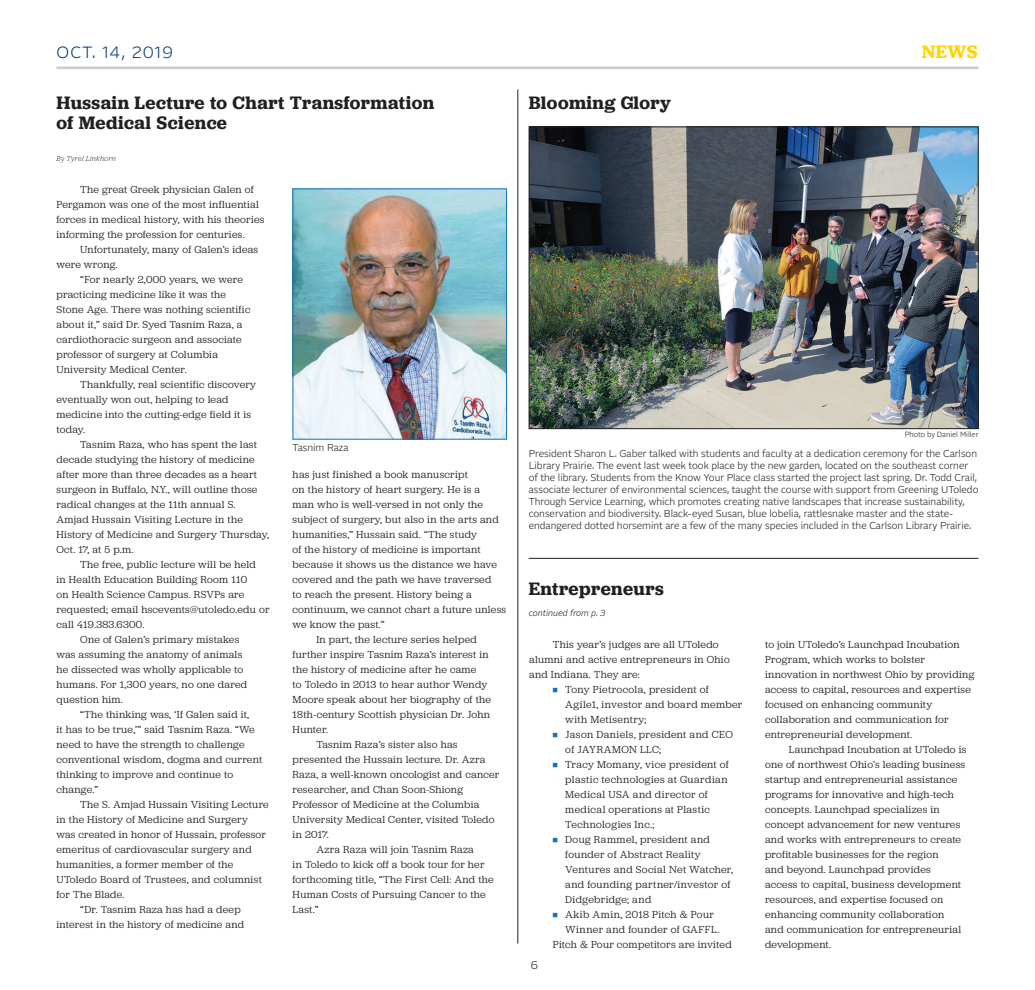
<style>
.page{position:relative;width:1035px;height:990px;background:#fff}
.page>*{position:absolute;margin:0;border:0;box-sizing:border-box;transform-origin:0 0}
.NEW_15_pt_headline{font:600 18.75px/20px "Jubilat";letter-spacing:.02em;color:#231f20}
.t1{font:600 18.75px "Jubilat";color:#fed503}
.t2{font:300 16.25px "Alrightv 2 Normal LP";letter-spacing:.075em;color:#013874}
.t3{font:300 11.25px "Alrightv 2 Normal";color:#231f20}
.NEW_text{font:10.62px/15px "Jubilat";letter-spacing:.03em;color:#231f20}
.NEW_cutline{font:300 10px/12px "Alrightv 2 Normal LP";color:#231f20}
.NEW_continued{font:italic 300 8.75px "Alrightv 2 Normal LP";color:#231f20}
.NEW_photo_credit{font:300 7.5px "Alrightv 2 Normal LP";color:#231f20}
.NEW_byline{font:italic 300 7.5px "Jubilat";letter-spacing:.02em;color:#231f20}
.s1{font-family:"Universal Newswith Comm Pi";font-size:8.75px;color:#1672ba}
</style>
<div class="page">
<hr style="left:56px;top:67px;width:923px;height:2px;background:#cbcbca">
<hr style="left:529px;top:558px;width:450px;height:1px;background:#231f20">
<hr style="left:518px;top:90px;width:1px;height:853px;background:#231f20">
<img style="left:531px;top:129px;width:446px;height:298px">
<div style="left:529px;top:127px;width:450px;height:302px;border:1px solid #231f20"></div>
<img style="left:295px;top:191px;width:210px;height:247px">
<div style="left:293px;top:189px;width:214px;height:251px;border:1px solid #1672ba"></div>
<p class="t2" style="left:56px;top:41px;width:118px">OCT. 14, 2019</p>
<p class="t1" style="left:922px;top:39px;width:57px">NEWS</p>
<p class="NEW_15_pt_headline" style="left:56px;top:92px;width:379px">Hussain Lecture to Chart Transformation of Medical Science</p>
<p class="NEW_byline" style="left:56px;top:154px;width:61px">By Tyrel Linkhorn</p>
<p class="NEW_text" style="left:56px;top:181px;width:210px;text-indent:24px">The great Greek physician Galen of Pergamon was one of the most influential forces in medical history, with his theories informing the profession for centuries.</p>
<p class="NEW_text" style="left:56px;top:241px;width:203px;text-indent:24px">Unfortunately, many of Galen’s ideas were wrong.</p>
<p class="NEW_text" style="left:56px;top:271px;width:195px;text-indent:24px">“For nearly 2,000 years, we were practicing medicine like it was the Stone Age. There was nothing scientific about it,” said Dr. Syed Tasnim Raza, a cardiothoracic surgeon and associate professor of surgery at Columbia University Medical Center.</p>
<p class="NEW_text" style="left:56px;top:376px;width:201px;text-indent:24px">Thankfully, real scientific discovery eventually won out, helping to lead medicine into the cutting-edge field it is today.</p>
<p class="NEW_text" style="left:56px;top:436px;width:214px;text-indent:24px">Tasnim Raza, who has spent the last decade studying the history of medicine after more than three decades as a heart surgeon in Buffalo, N.Y., will outline those radical changes at the 11th annual S.<br>Amjad Hussain Visiting Lecture in the History of Medicine and Surgery Thursday, Oct. 17, at 5 p.m.</p>
<p class="NEW_text" style="left:56px;top:556px;width:215px;text-indent:24px">The free, public lecture will be held<br>in Health Education Building Room 110<br>on Health Science Campus. RSVPs are requested; email hscevents@utoledo.edu or call 419.383.6300.</p>
<p class="NEW_text" style="left:56px;top:631px;width:192px;text-indent:24px">One of Galen’s primary mistakes was assuming the anatomy of animals he dissected was wholly applicable to humans. For 1,300 years, no one dared question him.</p>
<p class="NEW_text" style="left:56px;top:706px;width:207px;text-indent:24px">“The thinking was, ‘If Galen said it,<br>it has to be true,’” said Tasnim Raza. “We need to have the strength to challenge conventional wisdom, dogma and current thinking to improve and continue to change.”</p>
<p class="NEW_text" style="left:56px;top:796px;width:214px;text-indent:24px">The S. Amjad Hussain Visiting Lecture in the History of Medicine and Surgery was created in honor of Hussain, professor emeritus of cardiovascular surgery and humanities, a former member of the UToledo Board of Trustees, and columnist for The Blade.</p>
<p class="NEW_text" style="left:56px;top:901px;width:189px;text-indent:24px">“Dr. Tasnim Raza has had a deep interest in the history of medicine and</p>
<p class="NEW_15_pt_headline" style="left:529px;top:92px;width:144px">Blooming Glory</p>
<p class="NEW_photo_credit" style="left:905px;top:429px;width:75px">Photo by Daniel Miller</p>
<p class="NEW_cutline" style="left:293px;top:441px;width:57px">Tasnim Raza</p>
<p class="NEW_cutline" style="left:529px;top:447px;width:451px">President Sharon L. Gaber talked with students and faculty at a dedication ceremony for the Carlson Library Prairie. The event last week took place by the new garden, located on the southeast corner of the library. Students from the Know Your Place class started the project last spring. Dr. Todd Crail, associate lecturer of environmental sciences, taught the course with support from Greening UToledo Through Service Learning, which promotes creating native landscapes that increase sustainability, conservation and biodiversity. Black-eyed Susan, blue lobelia, rattlesnake master and the state&shy;endangered dotted horsemint are a few of the many species included in the Carlson Library Prairie.</p>
<p class="NEW_text" style="left:293px;top:466px;width:215px">has just finished a book manuscript<br>on the history of heart surgery. He is a<br>man who is well-versed in not only the subject of surgery, but also in the arts and humanities,” Hussain said. “The study<br>of the history of medicine is important because it shows us the distance we have covered and the path we have traversed<br>to reach the present. History being a continuum, we cannot chart a future unless we know the past.”</p>
<p class="NEW_text" style="left:293px;top:631px;width:200px;text-indent:24px">In part, the lecture series helped further inspire Tasnim Raza’s interest in the history of medicine after he came<br>to Toledo in 2013 to hear author Wendy Moore speak about her biography of the 18th-century Scottish physician Dr. John Hunter.</p>
<p class="NEW_text" style="left:293px;top:736px;width:208px;text-indent:24px">Tasnim Raza’s sister also has presented the Hussain lecture. Dr. Azra Raza, a well-known oncologist and cancer researcher, and Chan Soon-Shiong Professor of Medicine at the Columbia University Medical Center, visited Toledo in 2017.</p>
<p class="NEW_text" style="left:293px;top:841px;width:203px;text-indent:24px">Azra Raza will join Tasnim Raza<br>in Toledo to kick off a book tour for her forthcoming title, “The First Cell: And the<br>Human Costs of Pursuing Cancer to the<br>Last.”</p>
<p class="NEW_15_pt_headline" style="left:529px;top:578px;width:137px">Entrepreneurs</p>
<p class="NEW_continued" style="left:529px;top:607px;width:78px">continued from p. 3</p>
<p class="NEW_text" style="left:529px;top:636px;width:202px;text-indent:24px">This year’s judges are all UToledo alumni and active entrepreneurs in Ohio and Indiana. They are:</p>
<p class="NEW_text" style="left:565px;top:681px;width:179px;text-indent:-12px"><span class="s1">7</span> Tony Pietrocola, president of<br>Agile1, investor and board member with Metisentry;</p>
<p class="NEW_text" style="left:565px;top:726px;width:169px;text-indent:-12px"><span class="s1">7</span> Jason Daniels, president and CEO of JAYRAMON LLC;</p>
<p class="NEW_text" style="left:565px;top:756px;width:165px;text-indent:-12px"><span class="s1">7</span> Tracy Momany, vice president of plastic technologies at Guardian<br>Medical USA and director of medical operations at Plastic<br>Technologies Inc.;</p>
<p class="NEW_text" style="left:565px;top:831px;width:169px;text-indent:-12px"><span class="s1">7</span> Doug Rammel, president and founder of Abstract Reality<br>Ventures and Social Net Watcher, and founding partner/investor of<br>Didgebridge; and</p>
<p class="NEW_text" style="left:565px;top:906px;width:156px;text-indent:-12px"><span class="s1">7</span> Akib Amin, 2018 Pitch &amp; Pour<br>Winner and founder of GAFFL.</p>
<p class="NEW_text" style="left:553px;top:936px;width:180px">Pitch &amp; Pour competitors are invited</p>
<p class="NEW_text" style="left:765px;top:636px;width:211px">to join UToledo’s Launchpad Incubation Program, which works to bolster innovation in northwest Ohio by providing access to capital, resources and expertise focused on enhancing community collaboration and communication for entrepreneurial development.</p>
<p class="NEW_text" style="left:765px;top:741px;width:203px;text-indent:24px">Launchpad Incubation at UToledo is one of northwest Ohio’s leading business startup and entrepreneurial assistance programs for innovative and high-tech concepts. Launchpad specializes in concept advancement for new ventures and works with entrepreneurs to create profitable businesses for the region<br>and beyond. Launchpad provides<br>access to capital, business development resources, and expertise focused on enhancing community collaboration<br>and communication for entrepreneurial development.</p>
<p class="t3" style="left:531px;top:957px;width:9px">6</p>
</div>
